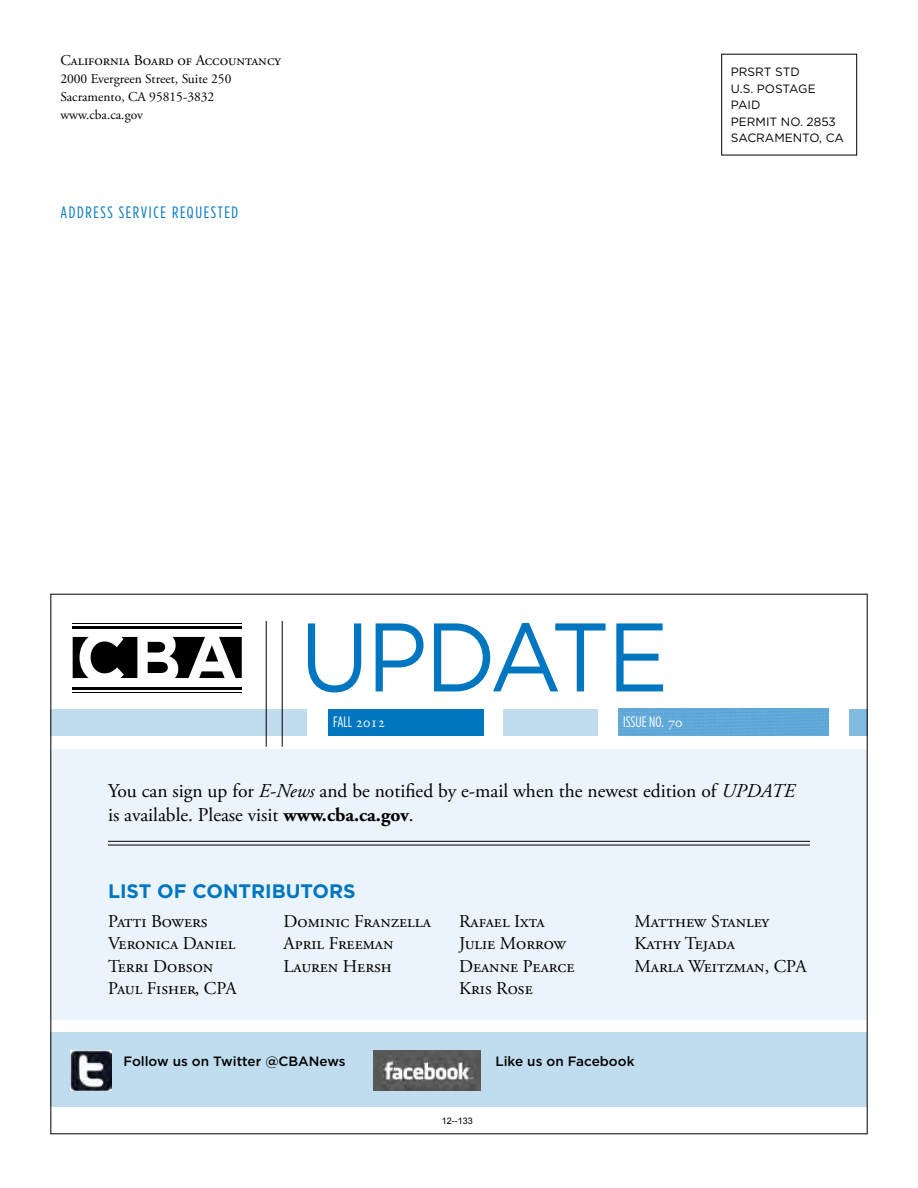
<style>
.page{position:relative;width:918px;height:1188px;background:#fff}
.page>*{position:absolute;margin:0;border:0;box-sizing:border-box;transform-origin:0 0}
.t1{font:19.5px/23.4px "Adobe Garamond Pro";color:#000}
.t2{font:700 19.5px "Gotham";color:#0076c0}
.t3{font:18px "Adobe Garamond Pro";color:#000}
.t4{font:16.5px "Gotham Condensed";letter-spacing:.1em;color:#0076c0}
.t5{font:15px "Adobe Garamond Pro";color:#000}
.t6{font:15px "Gotham Condensed";color:#fff}
.t7{font:13.5px/18px "Adobe Garamond Pro";color:#000}
.t8{font:500 13.5px "Gotham";color:#000}
.t9{font:12px/16.5px "Gotham";color:#000}
.t10{font:9px "Arial";color:#000}
.s1{font-family:"Adobe Garamond Pro"}
.s2{font-style:italic}
.s3{font-weight:700}
</style>
<div class="page">
<div style="left:51px;top:749px;width:816px;height:271px;background:#ebf4fa"></div>
<div style="left:51px;top:1033px;width:816px;height:74px;background:#bfddef"></div>
<hr style="left:73px;top:687px;width:169px;height:2px;background:#000">
<hr style="left:73px;top:692px;width:169px;height:1px;background:#000">
<hr style="left:73px;top:626px;width:169px;height:2px;background:#000">
<hr style="left:73px;top:623px;width:169px;height:1px;background:#000">
<svg style="left:73px;top:637px;width:64px;height:41px"></svg>
<svg style="left:148px;top:637px;width:94px;height:41px"></svg>
<div style="left:51px;top:709px;width:256px;height:27px;background:#bfddef"></div>
<div style="left:328px;top:709px;width:155px;height:27px;background:#0076c0"></div>
<div style="left:504px;top:709px;width:94px;height:27px;background:#bfddef"></div>
<div style="left:849px;top:709px;width:18px;height:27px;background:#80bbdf"></div>
<img style="left:619px;top:709px;width:209px;height:27px">
<hr style="left:282px;top:621px;width:1px;height:126px;background:#000">
<hr style="left:266px;top:621px;width:1px;height:126px;background:#000">
<svg style="left:308px;top:623px;width:355px;height:70px"></svg>
<hr style="left:108px;top:841px;width:702px;height:1px;background:#000">
<hr style="left:108px;top:845px;width:702px;height:1px;background:#000">
<img style="left:71px;top:1050px;width:40px;height:40px">
<img style="left:373px;top:1050px;width:107px;height:40px">
<h1 class="t5" style="left:60px;top:51px;width:222px">California Board of Accountancy</h1>
<h1 class="t7" style="left:60px;top:70px;width:173px">2000 Evergreen Street, Suite 250<br>Sacramento, CA 95815-3832 www.cba.ca.gov</h1>
<h2 class="t9" style="left:731px;top:64px;width:115px">PRSRT STD<br>U.S. POSTAGE<br>PAID<br>PERMIT NO. 2853<br>SACRAMENTO, CA</h2>
<h3 class="t4" style="left:60px;top:204px;width:179px">ADDRESS SERVICE REQUESTED</h3>
<p class="t6" style="left:333px;top:713px;width:54px">FALL <span class="s1">2012</span></p>
<p class="t6" style="left:623px;top:713px;width:61px">ISSUE NO. <span class="s1">70</span></p>
<h3 class="t1" style="left:108px;top:780px;width:688px">You can sign up for <span class="s2">E-News</span> and be notified by e-mail when the newest edition of <span class="s2">UPDATE </span>is available. Please visit <span class="s3">www.cba.ca.gov</span>.</h3>
<p class="t2" style="left:108px;top:879px;width:249px">LIST OF CONTRIBUTORS</p>
<p class="t3" style="left:108px;top:910px;width:101px">Patti Bowers</p>
<p class="t3" style="left:284px;top:910px;width:149px">Dominic Franzella</p>
<p class="t3" style="left:459px;top:910px;width:87px">Rafael Ixta</p>
<p class="t3" style="left:635px;top:910px;width:137px">Matthew Stanley</p>
<p class="t3" style="left:108px;top:933px;width:129px">Veronica Daniel</p>
<p class="t3" style="left:284px;top:933px;width:112px">April Freeman</p>
<p class="t3" style="left:459px;top:933px;width:109px">Julie Morrow</p>
<p class="t3" style="left:634px;top:933px;width:102px">Kathy Tejada</p>
<p class="t3" style="left:108px;top:955px;width:107px">Terri Dobson</p>
<p class="t3" style="left:284px;top:955px;width:110px">Lauren Hersh</p>
<p class="t3" style="left:459px;top:955px;width:117px">Deanne Pearce</p>
<p class="t3" style="left:634px;top:955px;width:174px">Marla Weitzman, CPA</p>
<p class="t3" style="left:108px;top:978px;width:130px">Paul Fisher, CPA</p>
<p class="t3" style="left:459px;top:978px;width:75px">Kris Rose</p>
<h1 class="t8" style="left:123px;top:1054px;width:224px">Follow us on Twitter @CBANews</h1>
<h2 class="t8" style="left:495px;top:1054px;width:141px">Like us on Facebook</h2>
<p class="t10" style="left:442px;top:1115px;width:33px">12--133</p>
</div>
